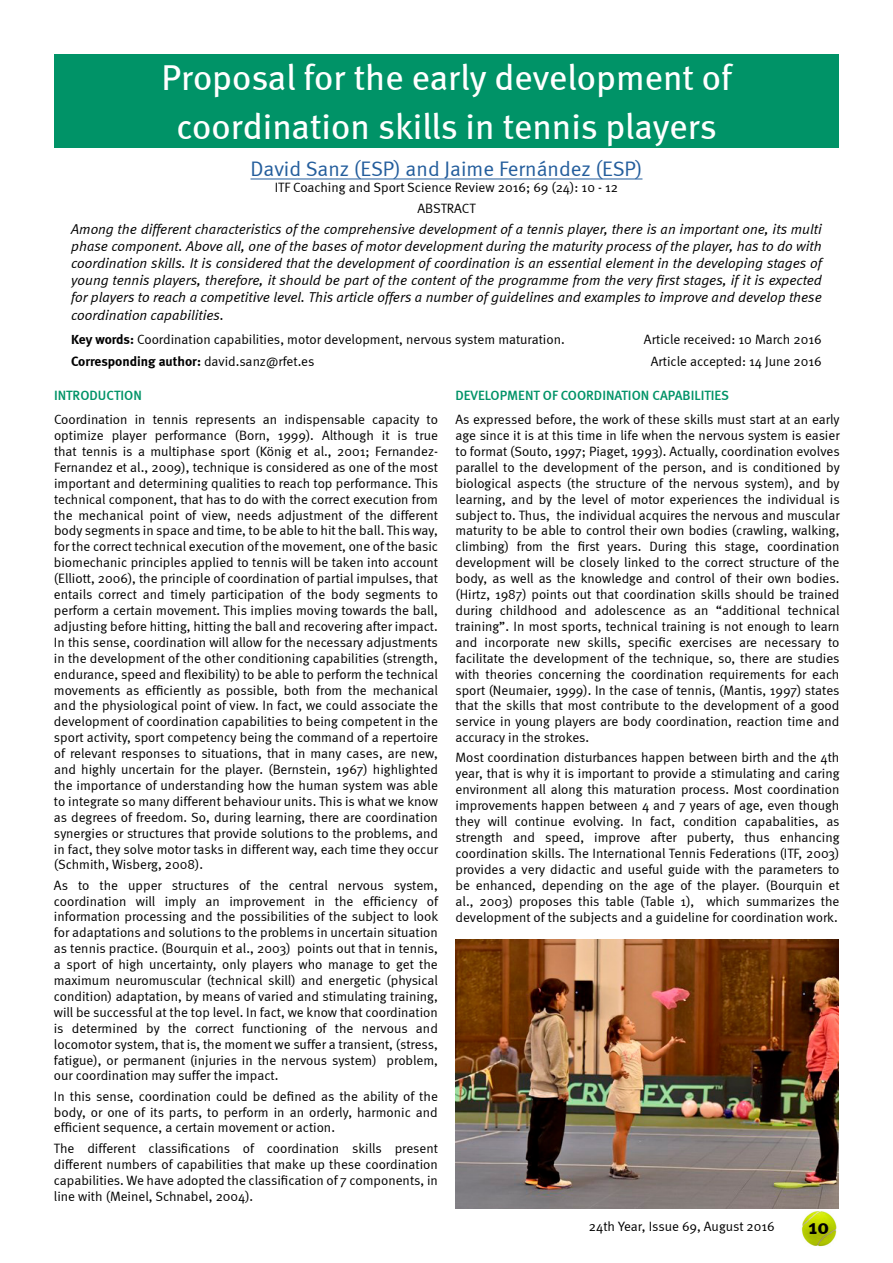
<style>
.page{position:relative;width:893px;height:1263px;background:#fff}
.page>*{position:absolute;margin:0;border:0;box-sizing:border-box;transform-origin:0 0}
.t1{font:36px/48.8px "Meta";color:#fff;text-align:center}
.t2{font:21px "Meta Normal";color:#235d9c}
.t3{font:700 21px "Meta";color:#000}
.t4{font:italic 14.25px/17.1px "Meta Normal";color:#000;text-align:justify}
.t5{font:13.5px/15.9px "Meta Normal";color:#000;text-align:justify}
.t6{font:13.5px "Meta Medium LF";color:#009367}
.t7{font:700 13.5px "Meta";color:#000}
.s1{font-family:"Meta";font-weight:700}
.s2{font-family:"Meta Normal";font-weight:400}
</style>
<div class="page">
<img style="left:801px;top:1211px;width:36px;height:36px">
<hr style="left:250px;top:179px;width:392px;height:1px;background:#235d9c">
<div style="left:54px;top:54px;width:785px;height:93px;background:#009367"></div>
<img style="left:455px;top:940px;width:384px;height:269px">
<h1 class="t1" style="left:161px;top:53px;width:572px">Proposal for the early development of coordination skills in tennis players</h1>
<h2 class="t2" style="left:250px;top:157px;width:393px">David Sanz (ESP) and Jaime Fernández (ESP)</h2>
<p class="t5" style="left:275px;top:177px;width:345px;line-height:20.4px;text-align:center">ITF Coaching and Sport Science Review 2016; 69 (24): 10 - 12<br>ABSTRACT</p>
<p class="t4" style="left:71px;top:220px;width:752px">Among the different characteristics of the comprehensive development of a tennis player, there is an important one, its multi phase component. Above all, one of the bases of motor development during the maturity process of the player, has to do with coordination skills. It is considered that the development of coordination is an essential element in the developing stages of young tennis players, therefore, it should be part of the content of the programme from the very first stages, if it is expected for players to reach a competitive level. This article offers a number of guidelines and examples to improve and develop these coordination capabilities.</p>
<p class="t5" style="left:71px;top:331px;width:495px"><span class="s1">Key words:</span> Coordination capabilities, motor development, nervous system maturation.</p>
<p class="t5" style="left:644px;top:331px;width:179px">Article received: 10 March 2016</p>
<p class="t7" style="left:71px;top:353px;width:245px">Corresponding author: <span class="s2">david.sanz@rfet.es</span></p>
<p class="t5" style="left:651px;top:353px;width:173px">Article accepted: 14 June 2016</p>
<p class="t6" style="left:54px;top:387px;width:89px">INTRODUCTION</p>
<p class="t5" style="left:54px;top:411px;width:386px">Coordination in tennis represents an indispensable capacity to optimize player performance (Born, 1999). Although it is true that tennis is a multiphase sport (König et al., 2001; Fernandez-Fernandez et al., 2009), technique is considered as one of the most important and determining qualities to reach top performance. This technical component, that has to do with the correct execution from the mechanical point of view, needs adjustment of the different body segments in space and time, to be able to hit the ball. This way, for the correct technical execution of the movement, one of the basic biomechanic principles applied to tennis will be taken into account (Elliott, 2006), the principle of coordination of partial impulses, that entails correct and timely participation of the body segments to perform a certain movement. This implies moving towards the ball, adjusting before hitting, hitting the ball and recovering after impact.<br>In this sense, coordination will allow for the necessary adjustments in the development of the other conditioning capabilities (strength, endurance, speed and flexibility) to be able to perform the technical movements as efficiently as possible, both from the mechanical and the physiological point of view. In fact, we could associate the development of coordination capabilities to being competent in the sport activity, sport competency being the command of a repertoire of relevant responses to situations, that in many cases, are new, and highly uncertain for the player. (Bernstein, 1967) highlighted the importance of understanding how the human system was able to integrate so many different behaviour units. This is what we know as degrees of freedom. So, during learning, there are coordination synergies or structures that provide solutions to the problems, and in fact, they solve motor tasks in different way, each time they occur (Schmith, Wisberg, 2008).</p>
<p class="t5" style="left:54px;top:877px;width:386px">As to the upper structures of the central nervous system, coordination will imply an improvement in the efficiency of information processing and the possibilities of the subject to look for adaptations and solutions to the problems in uncertain situation as tennis practice. (Bourquin et al., 2003) points out that in tennis, a sport of high uncertainty, only players who manage to get the maximum neuromuscular (technical skill) and energetic (physical condition) adaptation, by means of varied and stimulating training, will be successful at the top level. In fact, we know that coordination is determined by the correct functioning of the nervous and locomotor system, that is, the moment we suffer a transient, (stress, fatigue), or permanent (injuries in the nervous system) problem, our coordination may suffer the impact.</p>
<p class="t5" style="left:54px;top:1088px;width:385px">In this sense, coordination could be defined as the ability of the body, or one of its parts, to perform in an orderly, harmonic and efficient sequence, a certain movement or action.</p>
<p class="t5" style="left:54px;top:1140px;width:386px">The different classifications of coordination skills present different numbers of capabilities that make up these coordination capabilities. We have adopted the classification of 7 components, in line with (Meinel, Schnabel, 2004).</p>
<p class="t6" style="left:455px;top:387px;width:275px">DEVELOPMENT OF COORDINATION CAPABILITIES</p>
<p class="t5" style="left:455px;top:411px;width:386px">As expressed before, the work of these skills must start at an early age since it is at this time in life when the nervous system is easier to format (Souto, 1997; Piaget, 1993). Actually, coordination evolves parallel to the development of the person, and is conditioned by biological aspects (the structure of the nervous system), and by learning, and by the level of motor experiences the individual is subject to. Thus, the individual acquires the nervous and muscular maturity to be able to control their own bodies (crawling, walking, climbing) from the first years. During this stage, coordination development will be closely linked to the correct structure of the body, as well as the knowledge and control of their own bodies. (Hirtz, 1987) points out that coordination skills should be trained during childhood and adolescence as an “additional technical training”. In most sports, technical training is not enough to learn and incorporate new skills, specific exercises are necessary to facilitate the development of the technique, so, there are studies with theories concerning the coordination requirements for each sport (Neumaier, 1999). In the case of tennis, (Mantis, 1997) states that the skills that most contribute to the development of a good service in young players are body coordination, reaction time and accuracy in the strokes.</p>
<p class="t5" style="left:455px;top:750px;width:386px">Most coordination disturbances happen between birth and the 4th year, that is why it is important to provide a stimulating and caring environment all along this maturation process. Most coordination improvements happen between 4 and 7 years of age, even though they will continue evolving. In fact, condition capabalities, as strength and speed, improve after puberty, thus enhancing coordination skills. The International Tennis Federations (ITF, 2003) provides a very didactic and useful guide with the parameters to be enhanced, depending on the age of the player. (Bourquin et al., 2003) proposes this table (Table 1), which summarizes the development of the subjects and a guideline for coordination work.</p>
<p class="t5" style="left:589px;top:1218px;width:187px">24th Year, Issue 69, August 2016</p>
<h2 class="t3" style="left:808px;top:1214px;width:22px">10</h2>
</div>
